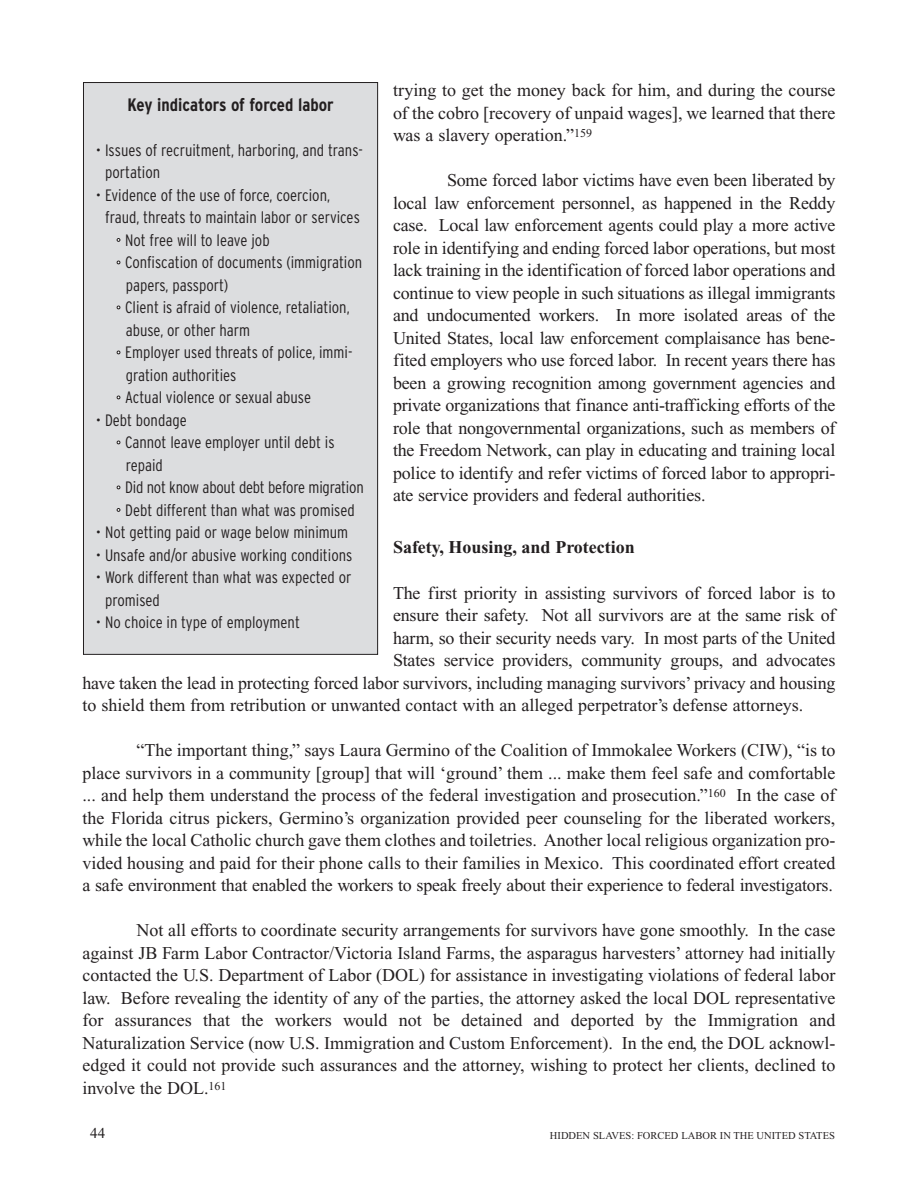
<style>
.page{position:relative;width:918px;height:1188px;background:#fff}
.page>*{position:absolute;margin:0;border:0;box-sizing:border-box;transform-origin:0 0}
.t1{font:18px/22.5px "Times New Roman";letter-spacing:-.01em;color:#231f20;text-align:justify}
.t2{font:700 18px "Times New Roman";color:#231f20}
.t3{font:700 condensed 18px "Interstate";color:#231f20}
.t4{font:300 condensed 16.5px/22.5px "Interstate";color:#231f20}
.t5{font:15px "Times New Roman";color:#231f20}
.t6{font:10.5px "Times New Roman";color:#231f20}
.s1{color:#fff}
</style>
<div class="page">
<div style="left:83px;top:83px;width:295px;height:571px;background:#dcdddf"></div>
<div style="left:83px;top:82px;width:295px;height:573px;border:1px solid #231f20"></div>
<p class="t1" style="left:393px;top:80px;width:444px">trying to get the money back for him, and during the course of the cobro [recovery of unpaid wages], we learned that there was a slavery operation.”<sup>159</sup></p>
<p class="t1" style="left:393px;top:170px;width:444px;text-indent:54px">Some forced labor victims have even been liberated by local law enforcement personnel, as happened in the Reddy case. Local law enforcement agents could play a more active role in identifying and ending forced labor operations, but most lack training in the identification of forced labor operations and continue to view people in such situations as illegal immigrants and undocumented workers. In more isolated areas of the United States, local law enforcement complaisance has bene&shy;fited employers who use forced labor. In recent years there has been a growing recognition among government agencies and private organizations that finance anti-trafficking efforts of the role that nongovernmental organizations, such as members of the Freedom Network, can play in educating and training local police to identify and refer victims of forced labor to appropri&shy;ate service providers and federal authorities.</p>
<p class="t2" style="left:393px;top:541px;width:243px">Safety, Housing, and Protection</p>
<p class="t1" style="left:393px;top:583px;width:444px">The first priority in assisting survivors of forced labor is to</p>
<p class="t1" style="left:393px;top:605px;width:444px">ensure their safety. Not all survivors are at the same risk of</p>
<p class="t1" style="left:393px;top:628px;width:444px">harm, so their security needs vary. In most parts of the United</p>
<p class="t1" style="left:393px;top:650px;width:444px">States service providers, community groups, and advocates</p>
<p class="t1" style="left:82px;top:673px;width:754px">have taken the lead in protecting forced labor survivors, including managing survivors’ privacy and housing</p>
<p class="t1" style="left:82px;top:695px;width:722px">to shield them from retribution or unwanted contact with an alleged perpetrator’s defense attorneys.</p>
<p class="t1" style="left:82px;top:740px;width:755px;text-indent:54px">“The important thing,” says Laura Germino of the Coalition of Immokalee Workers (CIW), “is to place survivors in a community [group] that will ‘ground’ them ... make them feel safe and comfortable ... and help them understand the process of the federal investigation and prosecution.”<sup>160</sup> In the case of the Florida citrus pickers, Germino’s organization provided peer counseling for the liberated workers, while the local Catholic church gave them clothes and toiletries. Another local religious organization pro&shy;vided housing and paid for their phone calls to their families in Mexico. This coordinated effort created a safe environment that enabled the workers to speak freely about their experience to federal investigators.</p>
<p class="t1" style="left:82px;top:920px;width:755px;text-indent:54px">Not all efforts to coordinate security arrangements for survivors have gone smoothly. In the case against JB Farm Labor Contractor/Victoria Island Farms, the asparagus harvesters’ attorney had initially contacted the U.S. Department of Labor (DOL) for assistance in investigating violations of federal labor law. Before revealing the identity of any of the parties, the attorney asked the local DOL representative for assurances that the workers would not be detained and deported by the Immigration and Naturalization Service (now U.S. Immigration and Custom Enforcement). In the end, the DOL acknowl&shy;edged it could not provide such assurances and the attorney, wishing to protect her clients, declined to involve the DOL.<sup>161</sup></p>
<p class="t5" style="left:90px;top:1128px;width:17px">44</p>
<p class="t6" style="left:550px;top:1131px;width:286px">HIDDEN SLAVES: FORCED LABOR IN THE UNITED STATES</p>
<p class="t3" style="left:127px;top:98px;width:208px">Key indicators of forced labor</p>
<p class="t4" style="left:105px;top:140px;width:259px;text-indent:-9px">• Issues of recruitment, harboring, and trans&shy;portation</p>
<p class="t4" style="left:105px;top:185px;width:256px;text-indent:-9px">• Evidence of the use of force, coercion, fraud, threats to maintain labor or services</p>
<p class="t4" style="left:116px;top:230px;width:155px"><span class="s1">•</span> Not free will to leave job</p>
<p class="t4" style="left:126px;top:253px;width:238px;text-indent:-10px"><span class="s1">•</span> Confiscation of documents (immigration papers, passport)</p>
<p class="t4" style="left:126px;top:298px;width:226px;text-indent:-10px"><span class="s1">•</span> Client is afraid of violence, retaliation, abuse, or other harm</p>
<p class="t4" style="left:126px;top:343px;width:228px;text-indent:-10px"><span class="s1">•</span> Employer used threats of police, immi&shy;gration authorities</p>
<p class="t4" style="left:116px;top:388px;width:197px"><span class="s1">•</span> Actual violence or sexual abuse</p>
<p class="t4" style="left:96px;top:410px;width:92px">• Debt bondage</p>
<p class="t4" style="left:126px;top:433px;width:210px;text-indent:-10px"><span class="s1">•</span> Cannot leave employer until debt is repaid</p>
<p class="t4" style="left:116px;top:478px;width:249px"><span class="s1">•</span> Did not know about debt before migration</p>
<p class="t4" style="left:116px;top:500px;width:240px"><span class="s1">•</span> Debt different than what was promised</p>
<p class="t4" style="left:96px;top:523px;width:254px">• Not getting paid or wage below minimum</p>
<p class="t4" style="left:96px;top:545px;width:258px">• Unsafe and/or abusive working conditions</p>
<p class="t4" style="left:105px;top:568px;width:248px;text-indent:-9px">• Work different than what was expected or promised</p>
<p class="t4" style="left:96px;top:613px;width:206px">• No choice in type of employment</p>
</div>
